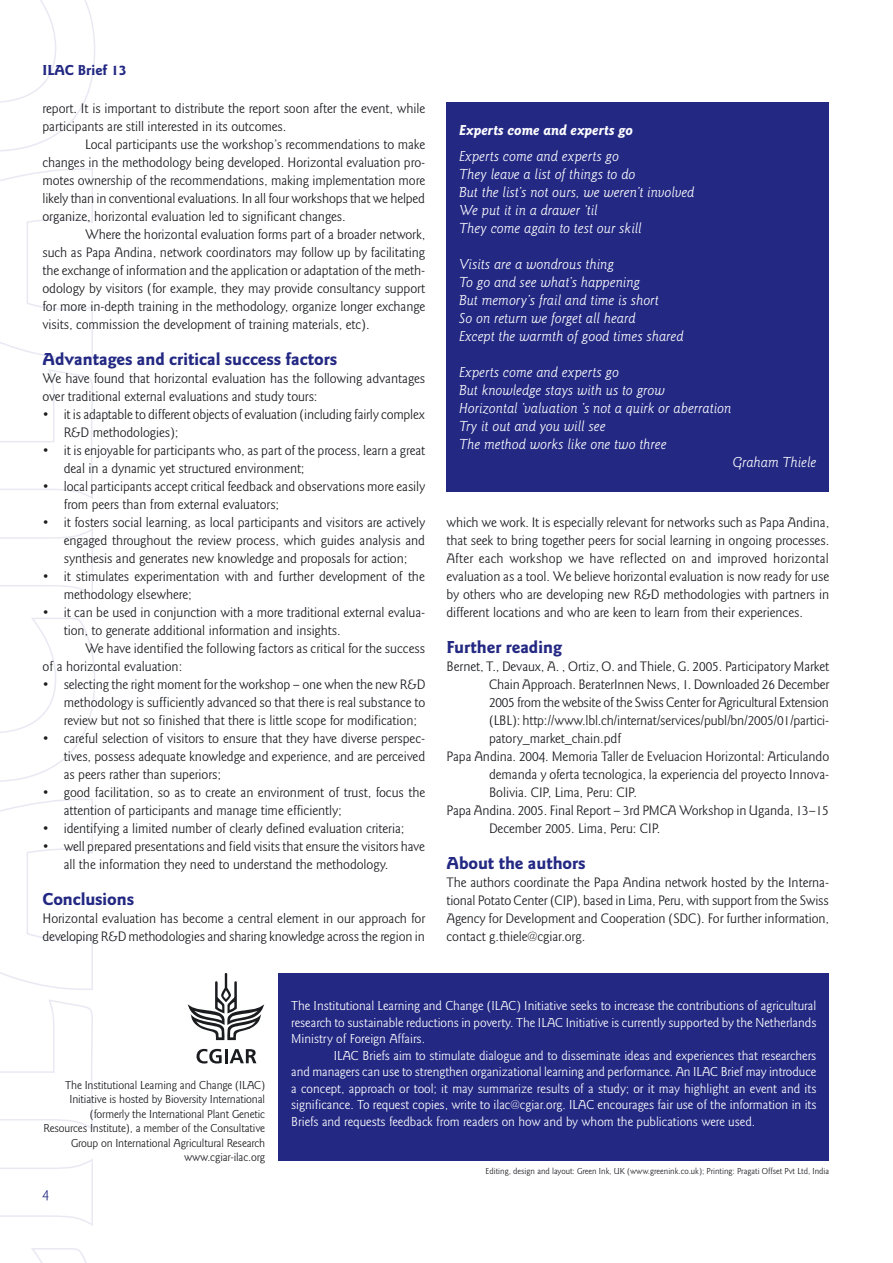
<style>
.page{position:relative;width:893px;height:1263px;background:#fff}
.page>*{position:absolute;margin:0;border:0;box-sizing:border-box;transform-origin:0 0}
.heading1{font:700 18px "Goudy Sans";letter-spacing:-.005em;color:#232883}
.quote{font:italic 15px "Goudy Sans";color:#fff}
.quote-2{font:italic 700 15px "Goudy Sans";color:#fff}
.quote-source{font:italic 15px "Goudy Sans";color:#fff}
.t1{font:700 15px "Goudy Sans";color:#232883}
.bullets{font:14.25px/18px "Goudy Sans";letter-spacing:-.005em;color:#1b1c20}
.text-para1{font:14.25px/18px "Goudy Sans";letter-spacing:-.005em;color:#1b1c20}
.text{font:14.25px/18px "Goudy Sans";letter-spacing:-.005em;color:#1b1c20;text-align:justify}
.references{font:14.25px/18px "Goudy Sans";letter-spacing:-.005em;color:#1b1c20;text-align:justify}
.heading2{font:14.25px/18px "Goudy Sans";letter-spacing:-.005em;color:#1b1c20}
.t2{font:14.25px "Goudy Sans";color:#232883}
.figure_table_heading{font:13.5px/16.5px "Goudy Sans";color:#fff;text-align:justify}
.text-2{font:12px/14.4px "Goudy Sans";letter-spacing:-.01em;color:#1b1c20;text-align:right}
.text-para1-2{font:9px "Goudy Sans";color:#1b1c20}
</style>
<div class="page">
<svg style="left:31px;top:1248px;width:56px;height:15px"></svg>
<svg style="left:0;top:1159px;width:93px;height:67px"></svg>
<svg style="left:0;top:1000px;width:93px;height:129px"></svg>
<svg style="left:0;top:799px;width:93px;height:191px"></svg>
<svg style="left:0;top:618px;width:95px;height:164px"></svg>
<svg style="left:0;top:528px;width:93px;height:67px"></svg>
<svg style="left:0;top:369px;width:93px;height:130px"></svg>
<svg style="left:0;top:168px;width:93px;height:192px"></svg>
<svg style="left:0;top:0;width:95px;height:152px"></svg>
<div style="left:278px;top:973px;width:551px;height:188px;background:#232883"></div>
<svg style="left:188px;top:973px;width:76px;height:67px"></svg>
<svg style="left:197px;top:1049px;width:25px;height:14px"></svg>
<hr style="left:225px;top:1049px;width:3px;height:14px;background:#1b1c20">
<svg style="left:230px;top:1049px;width:26px;height:14px"></svg>
<div style="left:446px;top:102px;width:383px;height:390px;background:#232883"></div>
<p class="t1" style="left:43px;top:61px;width:86px">ILAC Brief 13</p>
<p class="heading2" style="left:43px;top:100px;width:384px">report. It is important to distribute the report soon after the event, while participants are still interested in its outcomes.</p>
<p class="text" style="left:43px;top:136px;width:384px;text-indent:43px">Local participants use the workshop’s recommendations to make changes in the methodology being developed. Horizontal evaluation pro&shy;motes ownership of the recommendations, making implementation more likely than in conventional evaluations. In all four workshops that we helped organize, horizontal evaluation led to significant changes.</p>
<p class="text" style="left:43px;top:226px;width:384px;text-indent:43px">Where the horizontal evaluation forms part of a broader network, such as Papa Andina, network coordinators may follow up by facilitating the exchange of information and the application or adaptation of the meth&shy;odology by visitors (for example, they may provide consultancy support for more in-depth training in the methodology, organize longer exchange visits, commission the development of training materials, etc).</p>
<p class="heading1" style="left:43px;top:349px;width:296px">Advantages and critical success factors</p>
<p class="text-para1" style="left:43px;top:370px;width:384px">We have found that horizontal evaluation has the following advantages over traditional external evaluations and study tours:</p>
<p class="bullets" style="left:64px;top:406px;width:363px;text-indent:-21px">• it is adaptable to different objects of evaluation (including fairly complex<br>R&amp;D methodologies);</p>
<p class="bullets" style="left:64px;top:442px;width:363px;text-indent:-21px">• it is enjoyable for participants who, as part of the process, learn a great deal in a dynamic yet structured environment;</p>
<p class="bullets" style="left:64px;top:478px;width:363px;text-indent:-21px">• local participants accept critical feedback and observations more easily from peers than from external evaluators;</p>
<p class="bullets" style="left:64px;top:514px;width:363px;text-align:justify;text-indent:-21px">• it fosters social learning, as local participants and visitors are actively engaged throughout the review process, which guides analysis and synthesis and generates new knowledge and proposals for action;</p>
<p class="bullets" style="left:64px;top:568px;width:363px;text-indent:-21px">• it stimulates experimentation with and further development of the methodology elsewhere;</p>
<p class="bullets" style="left:64px;top:604px;width:363px;text-indent:-21px">• it can be used in conjunction with a more traditional external evalua&shy;tion, to generate additional information and insights.</p>
<p class="text" style="left:43px;top:640px;width:384px;text-indent:43px">We have identified the following factors as critical for the success of a horizontal evaluation:</p>
<p class="bullets" style="left:64px;top:676px;width:363px;text-align:justify;text-indent:-21px">• selecting the right moment for the workshop – one when the new R&amp;D methodology is sufficiently advanced so that there is real substance to review but not so finished that there is little scope for modification;</p>
<p class="bullets" style="left:64px;top:730px;width:363px;text-align:justify;text-indent:-21px">• careful selection of visitors to ensure that they have diverse perspec&shy;tives, possess adequate knowledge and experience, and are perceived as peers rather than superiors;</p>
<p class="bullets" style="left:64px;top:784px;width:363px;text-indent:-21px">• good facilitation, so as to create an environment of trust, focus the attention of participants and manage time efficiently;</p>
<p class="bullets" style="left:43px;top:820px;width:363px">• identifying a limited number of clearly defined evaluation criteria;</p>
<p class="bullets" style="left:64px;top:838px;width:363px;text-indent:-21px">• well prepared presentations and field visits that ensure the visitors have all the information they need to understand the methodology.</p>
<p class="heading1" style="left:43px;top:889px;width:93px">Conclusions</p>
<p class="text-para1" style="left:43px;top:910px;width:384px">Horizontal evaluation has become a central element in our approach for developing R&amp;D methodologies and sharing knowledge across the region in</p>
<p class="quote-2" style="left:459px;top:121px;width:175px">Experts come and experts go</p>
<p class="quote" style="left:459px;top:148px;width:161px">Experts come and experts go</p>
<p class="quote" style="left:459px;top:166px;width:178px">They leave a list of things to do</p>
<p class="quote" style="left:459px;top:184px;width:237px">But the list’s not ours, we weren’t involved</p>
<p class="quote" style="left:459px;top:202px;width:140px">We put it in a drawer ’til</p>
<p class="quote" style="left:459px;top:220px;width:184px">They come again to test our skill</p>
<p class="quote" style="left:459px;top:256px;width:156px">Visits are a wondrous thing</p>
<p class="quote" style="left:459px;top:274px;width:183px">To go and see what’s happening</p>
<p class="quote" style="left:459px;top:292px;width:201px">But memory’s frail and time is short</p>
<p class="quote" style="left:459px;top:310px;width:178px">So on return we forget all heard</p>
<p class="quote" style="left:459px;top:328px;width:226px">Except the warmth of good times shared</p>
<p class="quote" style="left:459px;top:364px;width:161px">Experts come and experts go</p>
<p class="quote" style="left:459px;top:382px;width:207px">But knowledge stays with us to grow</p>
<p class="quote" style="left:459px;top:400px;width:274px">Horizontal ’valuation ’s not a quirk or aberration</p>
<p class="quote" style="left:459px;top:418px;width:148px">Try it out and you will see</p>
<p class="quote" style="left:459px;top:436px;width:209px">The method works like one two three</p>
<p class="quote-source" style="left:732px;top:454px;width:85px">Graham Thiele</p>
<p class="text-para1" style="left:446px;top:514px;width:384px;text-align:justify">which we work. It is especially relevant for networks such as Papa Andina, that seek to bring together peers for social learning in ongoing processes.<br>After each workshop we have reflected on and improved horizontal evaluation as a tool. We believe horizontal evaluation is now ready for use by others who are developing new R&amp;D methodologies with partners in different locations and who are keen to learn from their experiences.</p>
<p class="heading1" style="left:446px;top:637px;width:117px">Further reading</p>
<p class="references" style="left:489px;top:658px;width:342px;text-indent:-43px">Bernet, T., Devaux, A. , Ortiz, O. and Thiele, G. 2005. Participatory Market Chain Approach. BeraterInnen News, 1. Downloaded 26 December 2005 from the website of the Swiss Center for Agricultural Extension (LBL): http://www.lbl.ch/internat/services/publ/bn/2005/01/partici&shy;patory_market_chain.pdf</p>
<p class="references" style="left:489px;top:748px;width:342px;text-indent:-43px">Papa Andina. 2004. Memoria Taller de Eveluacion Horizontal: Articulando demanda y oferta tecnologica, la experiencia del proyecto Innova-Bolivia. CIP, Lima, Peru: CIP.</p>
<p class="references" style="left:489px;top:802px;width:341px;text-indent:-43px">Papa Andina. 2005. Final Report – 3rd PMCA Workshop in Uganda, 13–15<br>December 2005. Lima, Peru: CIP.</p>
<p class="heading1" style="left:446px;top:853px;width:140px">About the authors</p>
<p class="text-para1" style="left:446px;top:874px;width:384px;text-align:justify">The authors coordinate the Papa Andina network hosted by the Interna&shy;tional Potato Center (CIP), based in Lima, Peru, with support from the Swiss Agency for Development and Cooperation (SDC). For further information, contact g.thiele@cgiar.org.</p>
<p class="text-2" style="left:44px;top:1078px;width:223px">The Institutional Learning and Change (ILAC)<br>Initiative is hosted by Bioversity International (formerly the International Plant Genetic Resources Institute), a member of the Consultative Group on International Agricultural Research</p>
<p class="text-2" style="left:184px;top:1150px;width:83px">www.cgiar-ilac.org</p>
<p class="t2" style="left:43px;top:1186px;width:8px">4</p>
<p class="figure_table_heading" style="left:291px;top:998px;width:527px">The Institutional Learning and Change (ILAC) Initiative seeks to increase the contributions of agricultural research to sustainable reductions in poverty. The ILAC Initiative is currently supported by the Netherlands Ministry of Foreign Affairs.</p>
<p class="figure_table_heading" style="left:291px;top:1047px;width:527px;text-indent:43px">ILAC Briefs aim to stimulate dialogue and to disseminate ideas and experiences that researchers and managers can use to strengthen organizational learning and performance. An ILAC Brief may introduce a concept, approach or tool; it may summarize results of a study; or it may highlight an event and its significance. To request copies, write to ilac@cgiar.org. ILAC encourages fair use of the information in its Briefs and requests feedback from readers on how and by whom the publications were used.</p>
<p class="text-para1-2" style="left:486px;top:1166px;width:345px">Editing, design and layout: Green Ink, UK (www.greenink.co.uk); Printing: Pragati Offset Pvt Ltd, India</p>
</div>
